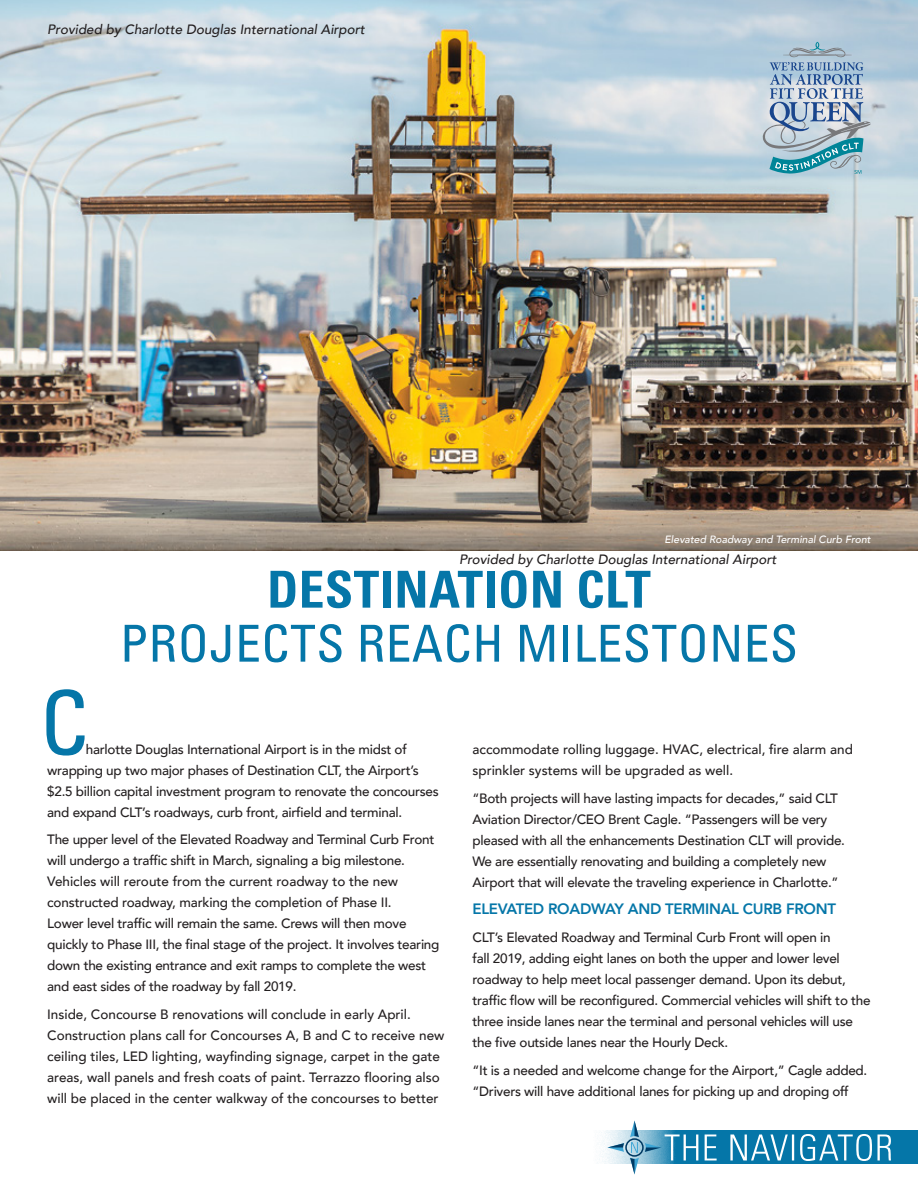
<style>
.page{position:relative;width:918px;height:1188px;background:#fff}
.page>*{position:absolute;margin:0;border:0;box-sizing:border-box;transform-origin:0 0}
.t1{font:condensed 51px "Univers LT Std";letter-spacing:.01em;color:#0576a8}
.t2{font:700 condensed 51px "Univers LT Std";letter-spacing:.01em;color:#0576a8}
.t3{font:800 15px "Avenir";letter-spacing:-.02em;color:#0576a8}
.t4{font:500 13.5px/21px "Avenir";letter-spacing:-.02em;color:#231f20}
.t5{font:500 13.5px/21px "Avenir";color:#231f20}
.t6{font:italic 500 13.5px "Avenir";color:#231f20}
.t7{font:italic 500 10.5px "Avenir";color:#fff}
</style>
<div class="page">
<img style="left:0;top:0;width:918px;height:551px">
<svg style="left:759px;top:42px;width:112px;height:132px;background:#9fb9ca"></svg>
<svg style="left:46px;top:689px;width:39px;height:67px"></svg>
<svg style="left:599px;top:1130px;width:319px;height:34px"></svg>
<svg style="left:607px;top:1120px;width:284px;height:55px"></svg>
<p class="t6" style="left:47px;top:21px;width:319px">Provided by Charlotte Douglas International Airport</p>
<p class="t7" style="left:665px;top:533px;width:208px">Elevated Roadway and Terminal Curb Front</p>
<p class="t6" style="left:459px;top:552px;width:319px">Provided by Charlotte Douglas International Airport</p>
<h1 class="t2" style="left:267px;top:558px;width:385px">DESTINATION CLT</h1>
<h1 class="t1" style="left:120px;top:611px;width:680px">PROJECTS REACH MILESTONES</h1>
<p class="t4" style="left:47px;top:738px;width:393px;text-indent:39px">harlotte Douglas International Airport is in the midst of wrapping up two major phases of Destination CLT, the Airport’s $2.5 billion capital investment program to renovate the concourses and expand CLT’s roadways, curb front, airfield and terminal.</p>
<p class="t4" style="left:47px;top:829px;width:394px">The upper level of the Elevated Roadway and Terminal Curb Front will undergo a traffic shift in March, signaling a big milestone.<br>Vehicles will reroute from the current roadway to the new constructed roadway, marking the completion of Phase II.<br>Lower level traffic will remain the same. Crews will then move quickly to Phase III, the final stage of the project. It involves tearing down the existing entrance and exit ramps to complete the west and east sides of the roadway by fall 2019.</p>
<p class="t5" style="left:47px;top:1003px;width:399px">Inside, Concourse B renovations will conclude in early April.<br>Construction plans call for Concourses A, B and C to receive new ceiling tiles, LED lighting, wayfinding signage, carpet in the gate areas, wall panels and fresh coats of paint. Terrazzo flooring also will be placed in the center walkway of the concourses to better</p>
<p class="t5" style="left:472px;top:738px;width:382px">accommodate rolling luggage. HVAC, electrical, fire alarm and sprinkler systems will be upgraded as well.</p>
<p class="t4" style="left:472px;top:787px;width:374px">“Both projects will have lasting impacts for decades,” said CLT Aviation Director/CEO Brent Cagle. “Passengers will be very pleased with all the enhancements Destination CLT will provide.<br>We are essentially renovating and building a completely new Airport that will elevate the traveling experience in Charlotte.”</p>
<p class="t3" style="left:472px;top:897px;width:365px">ELEVATED ROADWAY AND TERMINAL CURB FRONT</p>
<p class="t4" style="left:472px;top:926px;width:400px">CLT’s Elevated Roadway and Terminal Curb Front will open in<br>fall 2019, adding eight lanes on both the upper and lower level roadway to help meet local passenger demand. Upon its debut, traffic flow will be reconfigured. Commercial vehicles will shift to the three inside lanes near the terminal and personal vehicles will use the five outside lanes near the Hourly Deck.</p>
<p class="t4" style="left:472px;top:1059px;width:396px">“It is a needed and welcome change for the Airport,” Cagle added. “Drivers will have additional lanes for picking up and droping off</p>
</div>
